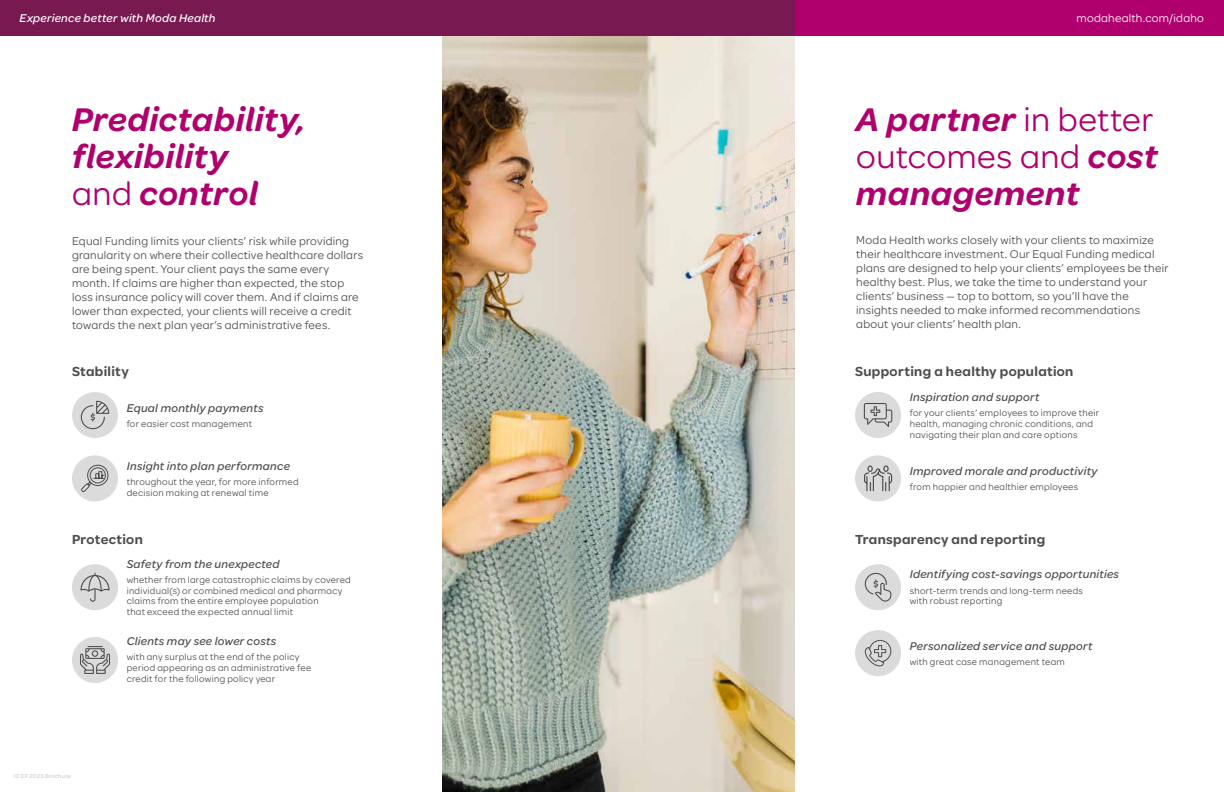
<style>
.page{position:relative;width:1224px;height:792px;background:#fff}
.page>*{position:absolute;margin:0;border:0;box-sizing:border-box;transform-origin:0 0}
.t1{font:italic 600 35px/37px "Omnes Moda";letter-spacing:.015em;color:#af006e}
.t2{font:600 14px "Omnes Moda";letter-spacing:.025em;color:#4d4d4f}
.t3{font:12px/14px "Omnes Moda";letter-spacing:.02em;color:#4d4d4f}
.t4{font:italic 500 12px "Omnes Moda";letter-spacing:.02em;color:#4d4d4f}
.t5{font:italic 500 12px "Omnes Moda";letter-spacing:.025em;color:#fff}
.t6{font:12px "Omnes Moda";letter-spacing:.02em;color:#fff}
.t7{font:9.8px/10.8px "Omnes Moda";letter-spacing:.03em;color:#4d4d4f}
.t8{font:6px "Omnes Moda";letter-spacing:.05em;color:#b8b8b9}
.s1{font-weight:400;font-style:normal}
</style>
<div class="page">
<img style="left:442px;top:36px;width:352px;height:756px">
<div style="left:72px;top:392px;width:46px;height:46px;background:#dbdbdc;border-radius:50%"></div>
<svg style="left:81px;top:401px;width:28px;height:28px"></svg>
<div style="left:72px;top:455px;width:46px;height:46px;background:#dbdbdc;border-radius:50%"></div>
<svg style="left:81px;top:464px;width:28px;height:28px"></svg>
<div style="left:72px;top:564px;width:46px;height:46px;background:#dbdbdc;border-radius:50%"></div>
<svg style="left:81px;top:573px;width:29px;height:29px"></svg>
<div style="left:72px;top:637px;width:46px;height:46px;background:#dbdbdc;border-radius:50%"></div>
<svg style="left:80px;top:646px;width:30px;height:28px"></svg>
<div style="left:855px;top:455px;width:46px;height:46px;background:#dbdbdc;border-radius:50%"></div>
<svg style="left:864px;top:465px;width:29px;height:27px"></svg>
<div style="left:855px;top:564px;width:46px;height:46px;background:#dbdbdc;border-radius:50%"></div>
<svg style="left:865px;top:573px;width:26px;height:29px"></svg>
<div style="left:855px;top:630px;width:46px;height:46px;background:#dbdbdc;border-radius:50%"></div>
<svg style="left:865px;top:640px;width:26px;height:26px"></svg>
<div style="left:855px;top:392px;width:46px;height:46px;background:#dbdbdc;border-radius:50%"></div>
<svg style="left:864px;top:403px;width:28px;height:24px"></svg>
<div style="left:794px;top:0;width:430px;height:36px;background:#af006e"></div>
<div style="left:0;top:0;width:794px;height:36px;background:#791951"></div>
<p class="t5" style="left:20px;top:10px;width:198px">Experience better with Moda Health</p>
<p class="t6" style="left:1076px;top:10px;width:129px">modahealth.com/idaho</p>
<h1 class="t1" style="left:72px;top:99px;width:235px">Predictability, flexibility<br><span class="s1">and</span> control</h1>
<h1 class="t1" style="left:856px;top:99px;width:303px">A partner <span class="s1">in better outcomes and</span> cost management</h1>
<p class="t3" style="left:72px;top:233px;width:293px">Equal Funding limits your clients’ risk while providing granularity on where their collective healthcare dollars are being spent. Your client pays the same every month. If claims are higher than expected, the stop loss insurance policy will cover them. And if claims are lower than expected, your clients will receive a credit towards the next plan year’s administrative fees.</p>
<p class="t3" style="left:856px;top:232px;width:314px">Moda Health works closely with your clients to maximize their healthcare investment. Our Equal Funding medical plans are designed to help your clients’ employees be their healthy best. Plus, we take the time to understand your clients’ business — top to bottom, so you’ll have the insights needed to make informed recommendations about your clients’ health plan.</p>
<p class="t2" style="left:72px;top:362px;width:58px">Stability</p>
<p class="t4" style="left:127px;top:399px;width:138px">Equal monthly payments</p>
<p class="t7" style="left:127px;top:418px;width:127px">for easier cost management</p>
<p class="t4" style="left:127px;top:457px;width:165px">Insight into plan performance</p>
<p class="t7" style="left:127px;top:476px;width:174px">throughout the year, for more informed decision making at renewal time</p>
<p class="t2" style="left:72px;top:529px;width:72px">Protection</p>
<p class="t4" style="left:127px;top:556px;width:154px">Safety from the unexpected</p>
<p class="t7" style="left:127px;top:574px;width:226px">whether from large catastrophic claims by covered individual(s) or combined medical and pharmacy claims from the entire employee population<br>that exceed the expected annual limit</p>
<p class="t4" style="left:127px;top:633px;width:151px">Clients may see lower costs</p>
<p class="t7" style="left:127px;top:651px;width:186px">with any surplus at the end of the policy period appearing as an administrative fee credit for the following policy year</p>
<p class="t8" style="left:14px;top:772px;width:58px">ID EF 2023 Brochure</p>
<p class="t2" style="left:855px;top:362px;width:220px">Supporting a healthy population</p>
<p class="t4" style="left:910px;top:389px;width:131px">Inspiration and support</p>
<p class="t7" style="left:910px;top:407px;width:191px">for your clients’ employees to improve their health, managing chronic conditions, and navigating their plan and care options</p>
<p class="t4" style="left:910px;top:463px;width:189px">Improved morale and productivity</p>
<p class="t7" style="left:910px;top:481px;width:170px">from happier and healthier employees</p>
<p class="t2" style="left:855px;top:529px;width:192px">Transparency and reporting</p>
<p class="t4" style="left:910px;top:566px;width:211px">Identifying cost-savings opportunities</p>
<p class="t7" style="left:910px;top:584px;width:175px">short-term trends and long-term needs with robust reporting</p>
<p class="t4" style="left:910px;top:638px;width:184px">Personalized service and support</p>
<p class="t7" style="left:910px;top:656px;width:157px">with great case management team</p>
</div>
